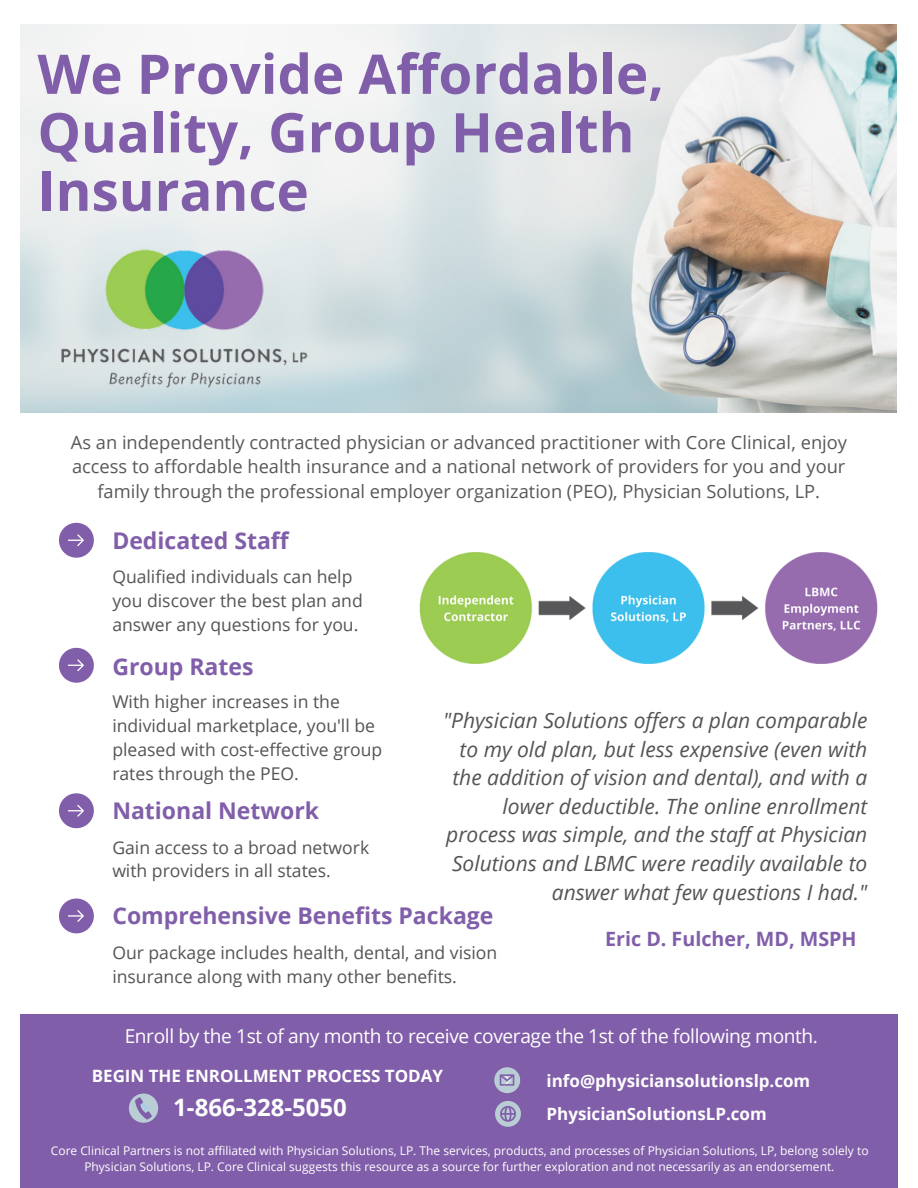
<style>
.page{position:relative;width:918px;height:1188px;background:#fff}
.page>*{position:absolute;margin:0;border:0;box-sizing:border-box;transform-origin:0 0}
.t1{font:700 54.75px/58.5px "Open Sans";color:#815ea9}
.t2{font:700 24px "Open Sans";color:#fff}
.t3{font:700 23.1px "Open Sans";color:#815ea9}
.t4{font:italic 21px/28.7px "Open Sans";color:#545454;text-align:right}
.t5{font:700 19.65px "Open Sans";color:#815ea9}
.t6{font:19.2px "Open Sans";letter-spacing:-.02em;color:#fff}
.t7{font:18.3px/24.8px "Open Sans";color:#58585a;text-align:center}
.t8{font:17.55px/23.9px "Open Sans";color:#545454}
.t9{font:700 16.95px "Open Sans";color:#fff}
.t10{font:12px/16px "Open Sans";color:#fff;text-align:center}
.s1{font-style:inherit}
</style>
<div class="page">
<div style="left:20px;top:1014px;width:878px;height:174px;background:#815ea9"></div>
<svg style="left:59px;top:523px;width:35px;height:35px"></svg>
<svg style="left:59px;top:648px;width:35px;height:35px"></svg>
<svg style="left:59px;top:793px;width:35px;height:35px"></svg>
<svg style="left:129px;top:1094px;width:29px;height:29px"></svg>
<svg style="left:494px;top:1067px;width:26px;height:26px"></svg>
<svg style="left:495px;top:1101px;width:26px;height:26px"></svg>
<img style="left:20px;top:25px;width:877px;height:388px">
<img style="left:38px;top:241px;width:291px;height:153px">
<img style="left:419px;top:552px;width:459px;height:112px">
<svg style="left:59px;top:899px;width:35px;height:34px"></svg>
<h1 class="t1" style="left:38px;top:43px;width:628px">We Provide Affordable,<br>Quality, Group Health<br>Insurance</h1>
<p class="t7" style="left:71px;top:429px;width:778px">As an independently contracted physician or advanced practitioner with Core Clinical, enjoy access to affordable health insurance and a national network of providers for you and your family through the professional employer organization (PEO), Physician Solutions, LP.</p>
<h3 class="t3" style="left:112px;top:524px;width:178px">Dedicated Staff</h3>
<p class="t8" style="left:112px;top:564px;width:252px">Qualified individuals can help you discover the best plan and answer any questions for you.</p>
<h3 class="t3" style="left:112px;top:650px;width:143px">Group Rates</h3>
<p class="t8" style="left:112px;top:689px;width:271px">With higher increases in the individual marketplace, you'll be pleased with cost-effective group rates through the PEO.</p>
<p class="t4" style="left:443px;top:705px;width:426px">"Physician Solutions offers a plan comparable to my old plan, but less expensive (even with the addition of vision and dental), and with a lower deductible. The online enrollment process was simple, and the staff at Physician Solutions and LBMC were readily available to answer what few questions I had."</p>
<h3 class="t3" style="left:112px;top:795px;width:208px">National Network</h3>
<p class="t8" style="left:112px;top:835px;width:258px">Gain access to a broad network with providers in all states.</p>
<h3 class="t3" style="left:112px;top:900px;width:383px">Comprehensive Benefits Package</h3>
<p class="t8" style="left:112px;top:940px;width:387px">Our package includes health, dental, and vision insurance along with many other benefits.</p>
<p class="t5" style="left:605px;top:925px;width:253px">Eric D. Fulcher, MD, MSPH</p>
<p class="t6" style="left:125px;top:1023px;width:695px">Enroll by the 1st of any month to receive coverage the 1st of the following month.</p>
<p class="t9" style="left:92px;top:1064px;width:353px">BEGIN THE ENROLLMENT PROCESS TODAY</p>
<p class="t9" style="left:547px;top:1069px;width:265px">info@physiciansolutionslp.com</p>
<h2 class="t2" style="left:173px;top:1090px;width:175px">1-866-328-5050</h2>
<p class="t10" style="left:51px;top:1142px;width:819px">Core Clinical <span class="s1">Partners</span> is not affiliated with Physician Solutions, LP. The services, products, and processes of Physician Solutions, LP, belong solely to<br>Physician Solutions, LP. Core Clinical suggests this resource as a source for further exploration and not necessarily as an endorsement.</p>
<p class="t9" style="left:547px;top:1102px;width:222px">PhysicianSolutionsLP.com</p>
</div>
